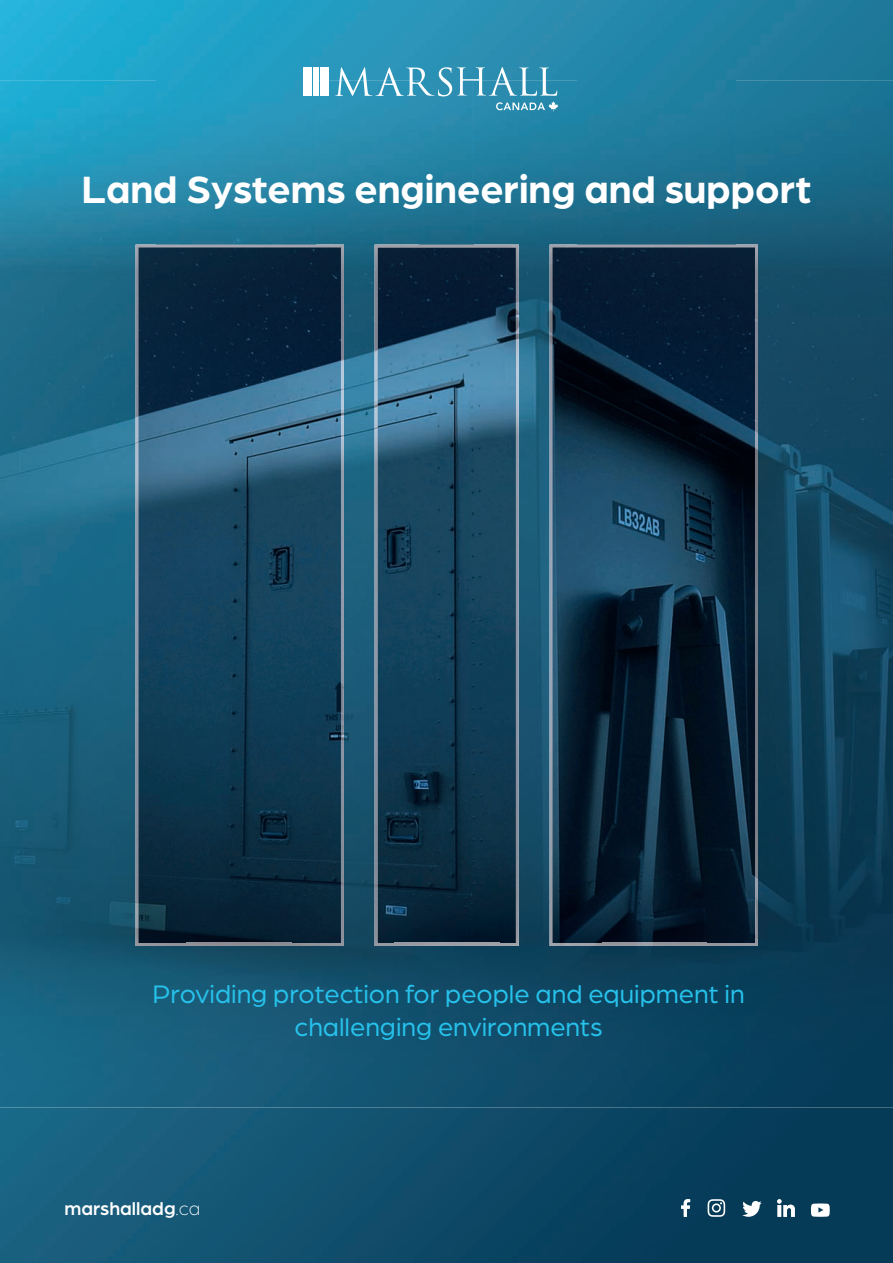
<style>
.page{position:relative;width:893px;height:1263px;background:#fff}
.page>*{position:absolute;margin:0;border:0;box-sizing:border-box;transform-origin:0 0}
.t1{font:700 40.5px "Arboria";color:#fff}
.t2{font:27px/32.4px "Arboria";color:#27c2eb;text-align:center}
.t3{font:500 19.5px "Arboria";color:#fff}
.s1{font-weight:300}
</style>
<div class="page">
<img style="left:0;top:0;width:893px;height:1263px">
<img style="left:0;top:902px;width:893px;height:205px">
<img style="left:0;top:81px;width:157px;height:821px">
<img style="left:316px;top:81px;width:104px;height:163px">
<img style="left:473px;top:81px;width:104px;height:163px">
<img style="left:736px;top:81px;width:157px;height:821px">
<img style="left:157px;top:81px;width:159px;height:163px">
<img style="left:420px;top:112px;width:53px;height:132px">
<img style="left:577px;top:81px;width:159px;height:163px">
<img style="left:603px;top:299px;width:103px;height:644px">
<img style="left:395px;top:299px;width:103px;height:644px">
<img style="left:187px;top:299px;width:104px;height:644px">
<img style="left:136px;top:244px;width:622px;height:55px">
<img style="left:136px;top:298px;width:51px;height:648px">
<img style="left:291px;top:298px;width:104px;height:648px">
<img style="left:498px;top:298px;width:105px;height:648px">
<img style="left:706px;top:298px;width:52px;height:648px">
<img style="left:187px;top:943px;width:104px;height:3px">
<img style="left:394px;top:943px;width:105px;height:3px">
<img style="left:602px;top:943px;width:105px;height:3px">
<svg style="left:811px;top:1203px;width:19px;height:14px"></svg>
<svg style="left:742px;top:1201px;width:20px;height:16px"></svg>
<svg style="left:708px;top:1199px;width:17px;height:18px"></svg>
<svg style="left:681px;top:1199px;width:9px;height:18px"></svg>
<svg style="left:777px;top:1199px;width:18px;height:18px"></svg>
<div style="left:303px;top:67px;width:9px;height:29px;background:#fff"></div>
<div style="left:320px;top:67px;width:9px;height:29px;background:#fff"></div>
<div style="left:313px;top:67px;width:6px;height:29px;background:#fff"></div>
<svg style="left:335px;top:67px;width:223px;height:45px;background:#4aa0be"></svg>
<h1 class="t1" style="left:82px;top:161px;width:731px">Land Systems engineering and support</h1>
<p class="t2" style="left:153px;top:977px;width:593px">Providing protection for people and equipment in challenging environments</p>
<p class="t3" style="left:64px;top:1195px;width:137px">marshalladg<span class="s1">.ca</span></p>
</div>
